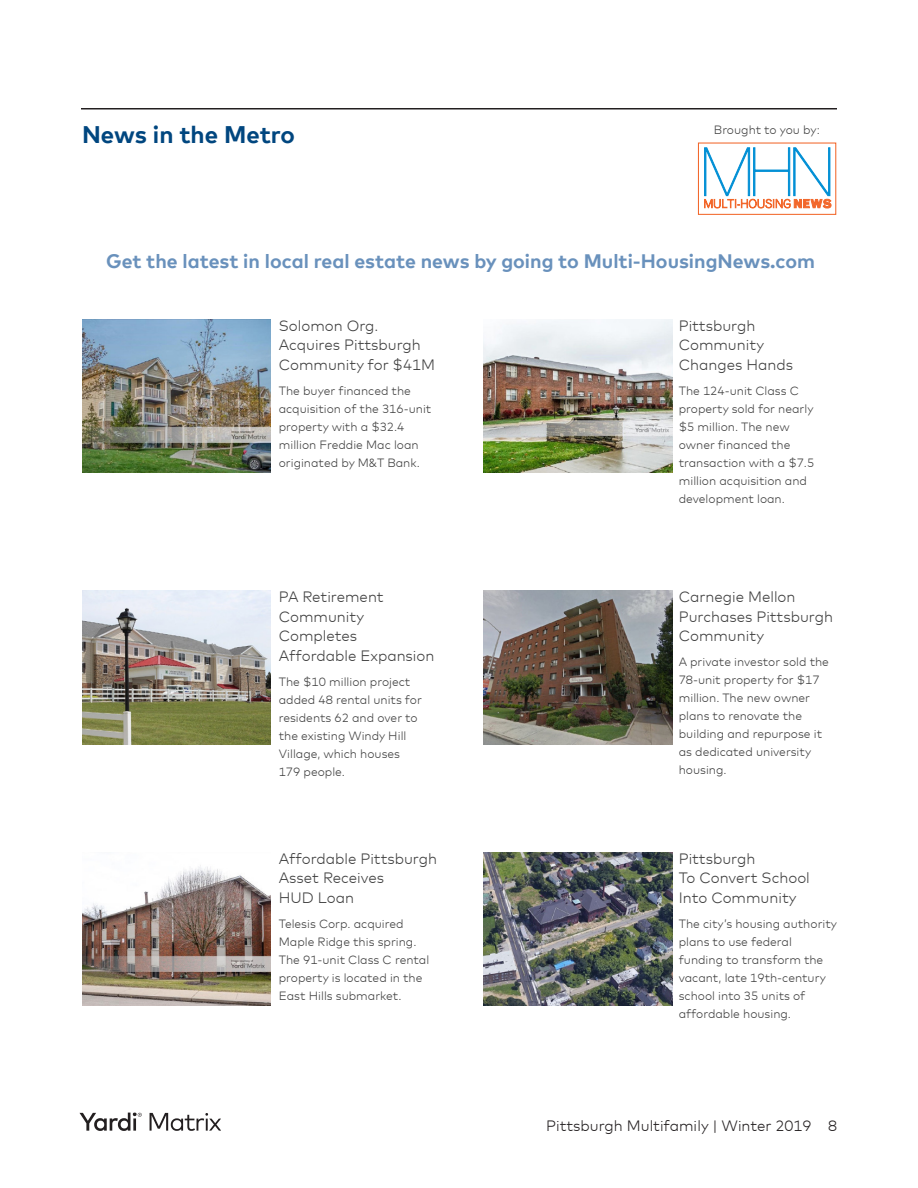
<style>
.page{position:relative;width:918px;height:1188px;background:#fff}
.page>*{position:absolute;margin:0;border:0;box-sizing:border-box;transform-origin:0 0}
.Matrix_SubHead{font:700 24px "Mark Offc Pro";color:#00467f}
.Matrix_News{font:700 19.5px "Mark Offc Pro";color:#6991bc}
.Matrix_News-2{font:300 15px/19.5px "Mark Offc Pro";color:#3f3f3f}
.t1{font:300 15px "Mark Offc Pro";color:#231f20}
.Matrix_News-3{font:300 12px/18px "Mark Offc Pro";color:#3f3f3f}
.Matrix_Body_Bullets{font:300 12px "Mark Offc Pro";color:#414141}
</style>
<div class="page">
<hr style="left:81px;top:108px;width:756px;height:2px;background:#231f20">
<svg style="left:80px;top:1112px;width:62px;height:19px"></svg>
<svg style="left:150px;top:1113px;width:71px;height:18px"></svg>
<div style="left:698px;top:143px;width:138px;height:72px;border:1px solid #f2672b"></div>
<svg style="left:704px;top:147px;width:128px;height:62px"></svg>
<img style="left:82px;top:319px;width:189px;height:154px">
<img style="left:82px;top:591px;width:189px;height:153px">
<img style="left:484px;top:319px;width:188px;height:154px">
<img style="left:82px;top:865px;width:189px;height:140px">
<img style="left:484px;top:852px;width:188px;height:153px">
<img style="left:484px;top:591px;width:188px;height:153px">
<p class="Matrix_SubHead" style="left:82px;top:116px;width:214px">News in the Metro</p>
<p class="Matrix_Body_Bullets" style="left:714px;top:120px;width:107px">Brought to you by:</p>
<p class="Matrix_News" style="left:106px;top:247px;width:710px">Get the latest in local real estate news by going to Multi-HousingNews.com</p>
<p class="Matrix_News-2" style="left:279px;top:315px;width:158px">Solomon Org.<br>Acquires Pittsburgh<br>Community for $41M</p>
<p class="Matrix_News-3" style="left:279px;top:380px;width:154px">The buyer financed the acquisition of the 316-unit property with a $32.4 million Freddie Mac loan originated by M&amp;T Bank.</p>
<p class="Matrix_News-2" style="left:279px;top:586px;width:157px">PA Retirement<br>Community<br>Completes<br>Affordable Expansion</p>
<p class="Matrix_News-3" style="left:279px;top:671px;width:145px">The $10 million project added 48 rental units for residents 62 and over to the existing Windy Hill<br>Village, which houses<br>179 people.</p>
<p class="Matrix_News-2" style="left:279px;top:848px;width:160px">Affordable Pittsburgh<br>Asset Receives<br>HUD Loan</p>
<p class="Matrix_News-3" style="left:279px;top:913px;width:152px">Telesis Corp. acquired<br>Maple Ridge this spring.<br>The 91-unit Class C rental property is located in the<br>East Hills submarket.</p>
<p class="Matrix_News-2" style="left:679px;top:315px;width:116px">Pittsburgh<br>Community<br>Changes Hands</p>
<p class="Matrix_News-3" style="left:679px;top:380px;width:137px">The 124-unit Class C property sold for nearly $5 million. The new owner financed the transaction with a $7.5 million acquisition and development loan.</p>
<p class="Matrix_News-2" style="left:679px;top:586px;width:156px">Carnegie Mellon<br>Purchases Pittsburgh<br>Community</p>
<p class="Matrix_News-3" style="left:679px;top:652px;width:152px">A private investor sold the<br>78-unit property for $17 million. The new owner plans to renovate the building and repurpose it as dedicated university housing.</p>
<p class="Matrix_News-2" style="left:679px;top:848px;width:133px">Pittsburgh<br>To Convert School<br>Into Community</p>
<p class="Matrix_News-3" style="left:679px;top:913px;width:160px">The city’s housing authority plans to use federal funding to transform the vacant, late 19th-century school into 35 units of affordable housing.</p>
<p class="t1" style="left:546px;top:1115px;width:292px">Pittsburgh Multifamily | Winter 2019 8</p>
</div>
